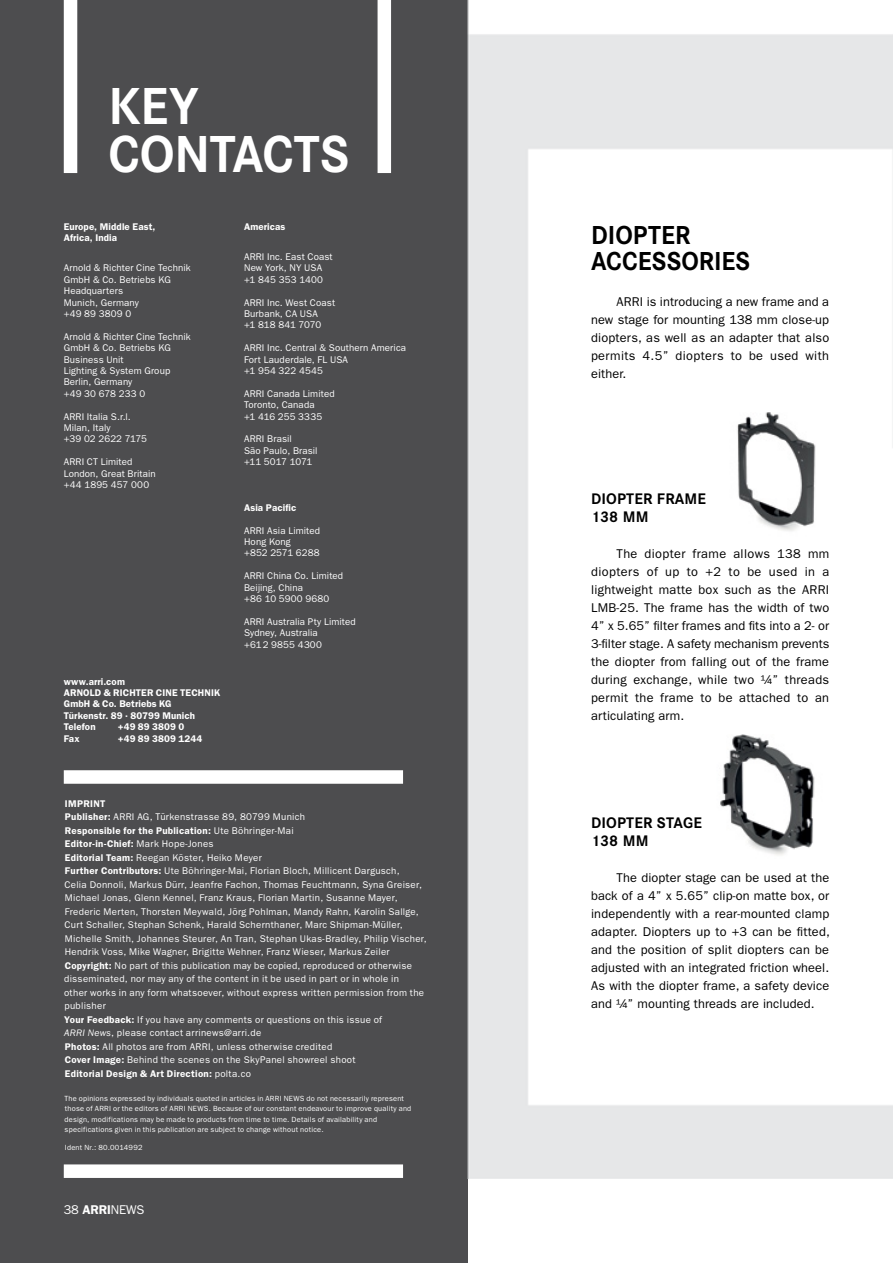
<style>
.page{position:relative;width:893px;height:1263px;background:#fff}
.page>*{position:absolute;margin:0;border:0;box-sizing:border-box;transform-origin:0 0}
.CO_Head_2{font:700 51px "Corporate S";letter-spacing:-.005em;color:#fff;scale:.96 1}
.FG_Body_8_5_12{font:700 25.5px/26.2px "Corporate S";color:#000;scale:.96 1}
.FG_Body_8_5_12-2{font:700 15px/18px "Corporate S";letter-spacing:.01em;color:#000}
.FG_Body_8_5_12-3{font:12.75px/18px "Franklin Gothic LT";letter-spacing:.015em;color:#000;text-align:justify}
.FG_Body_8_5_12-4{font:12.75px "Franklin Gothic LT";letter-spacing:-.01em;color:#fff}
.FG_Key_Contacts{font:9.75px/13.5px "Franklin Gothic LT";letter-spacing:.03em;color:#fff}
.contacts{font:9.75px/11.4px "Franklin Gothic LT";letter-spacing:.01em;color:#fff}
.FG_Key_Contacts-2{font:600 9.75px/11.4px "Franklin Gothic LT";letter-spacing:.01em;color:#fff}
.contacts-2{font:600 9.75px/11.4px "Franklin Gothic LT";letter-spacing:.01em;color:#fff}
.FG_Key_Contacts-3{font:7.5px/10.5px "Franklin Gothic LT";letter-spacing:.03em;color:#fff}
.s1{font-weight:600}
.s2{font-style:italic}
</style>
<div class="page">
<div style="left:0;top:0;width:468px;height:1263px;background:#4d4d4f"></div>
<img style="left:468px;top:0;width:425px;height:1179px">
<div style="left:64px;top:0;width:13px;height:173px;background:#fff"></div>
<div style="left:378px;top:0;width:13px;height:173px;background:#fff"></div>
<div style="left:64px;top:1164px;width:339px;height:14px;background:#fff"></div>
<div style="left:64px;top:770px;width:339px;height:14px;background:#fff"></div>
<img style="left:722px;top:393px;width:114px;height:151px">
<img style="left:709px;top:715px;width:114px;height:151px">
<p class="CO_Head_2" style="left:108px;top:75px;width:95px">KEY</p>
<p class="CO_Head_2" style="left:108px;top:123px;width:253px">CONTACTS</p>
<p class="contacts-2" style="left:64px;top:221px;width:93px">Europe, Middle East,<br>Africa, India</p>
<p class="contacts" style="left:64px;top:262px;width:128px">Arnold &amp; Richter Cine Technik<br>GmbH &amp; Co. Betriebs KG<br>Headquarters<br>Munich, Germany<br>+49 89 3809 0</p>
<p class="contacts" style="left:64px;top:331px;width:128px">Arnold &amp; Richter Cine Technik<br>GmbH &amp; Co. Betriebs KG<br>Business Unit<br>Lighting &amp; System Group<br>Berlin, Germany<br>+49 30 678 233 0</p>
<p class="contacts" style="left:64px;top:411px;width:85px">ARRI Italia S.r.l.<br>Milan, Italy<br>+39 02 2622 7175</p>
<p class="contacts" style="left:64px;top:456px;width:94px">ARRI CT Limited<br>London, Great Britain +44 1895 457 000</p>
<p class="FG_Key_Contacts-2" style="left:64px;top:676px;width:158px">www.arri.com<br>ARNOLD &amp; RICHTER CINE TECHNIK<br>GmbH &amp; Co. Betriebs KG<br>Türkenstr. 89 · 80799 Munich<br>Telefon</p>
<p class="FG_Key_Contacts-2" style="left:118px;top:721px;width:68px">+49 89 3809 0</p>
<p class="FG_Key_Contacts-2" style="left:64px;top:733px;width:17px">Fax</p>
<p class="FG_Key_Contacts-2" style="left:118px;top:733px;width:86px">+49 89 3809 1244</p>
<p class="contacts-2" style="left:244px;top:221px;width:43px">Americas</p>
<p class="contacts" style="left:244px;top:251px;width:90px">ARRI Inc. East Coast<br>New York, NY USA +1 845 353 1400</p>
<p class="contacts" style="left:244px;top:297px;width:93px">ARRI Inc. West Coast<br>Burbank, CA USA<br>+1 818 841 7070</p>
<p class="contacts" style="left:244px;top:342px;width:164px">ARRI Inc. Central &amp; Southern America<br>Fort Lauderdale, FL USA<br>+1 954 322 4545</p>
<p class="contacts" style="left:244px;top:388px;width:92px">ARRI Canada Limited<br>Toronto, Canada<br>+1 416 255 3335</p>
<p class="contacts" style="left:244px;top:433px;width:75px">ARRI Brasil<br>São Paulo, Brasil +11 5017 1071</p>
<p class="contacts-2" style="left:244px;top:502px;width:54px">Asia Pacific</p>
<p class="contacts" style="left:244px;top:525px;width:78px">ARRI Asia Limited<br>Hong Kong<br>+852 2571 6288</p>
<p class="contacts" style="left:244px;top:570px;width:101px">ARRI China Co. Limited<br>Beijing, China<br>+86 10 5900 9680</p>
<p class="contacts" style="left:244px;top:616px;width:113px">ARRI Australia Pty Limited<br>Sydney, Australia<br>+612 9855 4300</p>
<p class="FG_Key_Contacts" style="left:64px;top:797px;width:364px"><span class="s1">IMPRINT<br>Publisher:</span> ARRI AG, Türkenstrasse 89, 80799 Munich<br><span class="s1">Responsible for the Publication:</span> Ute Böhringer-Mai<br><span class="s1">Editor-in-Chief:</span> Mark Hope-Jones<br><span class="s1">Editorial Team:</span> Reegan Köster, Heiko Meyer<br><span class="s1">Further Contributors:</span> Ute Böhringer-Mai, Florian Bloch, Millicent Dargusch,<br>Celia Donnoli, Markus Dürr, Jeanfre Fachon, Thomas Feuchtmann, Syna Greiser, Michael Jonas, Glenn Kennel, Franz Kraus, Florian Martin, Susanne Mayer, Frederic Merten, Thorsten Meywald, Jörg Pohlman, Mandy Rahn, Karolin Sallge, Curt Schaller, Stephan Schenk, Harald Schernthaner, Marc Shipman-Müller, Michelle Smith, Johannes Steurer, An Tran, Stephan Ukas-Bradley, Philip Vischer, Hendrik Voss, Mike Wagner, Brigitte Wehner, Franz Wieser, Markus Zeiler <span class="s1">Copyright:</span> No part of this publication may be copied, reproduced or otherwise disseminated, nor may any of the content in it be used in part or in whole in<br>other works in any form whatsoever, without express written permission from the publisher<br><span class="s1">Your Feedback:</span> If you have any comments or questions on this issue of<br><span class="s2">ARRI News</span>, please contact arrinews@arri.de<br><span class="s1">Photos:</span> All photos are from ARRI, unless otherwise credited<br><span class="s1">Cover Image:</span> Behind the scenes on the SkyPanel showreel shoot<br><span class="s1">Editorial Design &amp; Art Direction:</span> polta.co</p>
<p class="FG_Key_Contacts-3" style="left:64px;top:1093px;width:348px">The opinions expressed by individuals quoted in articles in ARRI NEWS do not necessarily represent those of ARRI or the editors of ARRI NEWS. Because of our constant endeavour to improve quality and design, modifications may be made to products from time to time. Details of availability and specifications given in this publication are subject to change without notice.</p>
<p class="FG_Key_Contacts-3" style="left:65px;top:1142px;width:79px">Ident Nr.: 80.0014992</p>
<p class="FG_Body_8_5_12-4" style="left:64px;top:1202px;width:82px">38 <span class="s1">ARRI</span>NEWS</p>
<p class="FG_Body_8_5_12" style="left:591px;top:222px;width:167px">DIOPTER<br>ACCESSORIES</p>
<p class="FG_Body_8_5_12-3" style="left:591px;top:293px;width:240px;text-indent:26px">ARRI is introducing a new frame and a new stage for mounting 138 mm close-up diopters, as well as an adapter that also permits 4.5” diopters to be used with either.</p>
<p class="FG_Body_8_5_12-2" style="left:591px;top:490px;width:116px">DIOPTER FRAME<br>138 MM</p>
<p class="FG_Body_8_5_12-3" style="left:591px;top:545px;width:240px;text-indent:26px">The diopter frame allows 138 mm diopters of up to +2 to be used in a lightweight matte box such as the ARRI LMB-25. The frame has the width of two 4” x 5.65” filter frames and fits into a 2- or 3-filter stage. A safety mechanism prevents the diopter from falling out of the frame during exchange, while two ¼” threads permit the frame to be attached to an articulating arm.</p>
<p class="FG_Body_8_5_12-2" style="left:591px;top:814px;width:112px">DIOPTER STAGE</p>
<p class="FG_Body_8_5_12-2" style="left:591px;top:832px;width:59px">138 MM</p>
<p class="FG_Body_8_5_12-3" style="left:591px;top:869px;width:240px;text-indent:26px">The diopter stage can be used at the back of a 4” x 5.65” clip-on matte box, or independently with a rear-mounted clamp adapter. Diopters up to +3 can be fitted, and the position of split diopters can be adjusted with an integrated friction wheel.<br>As with the diopter frame, a safety device and ¼” mounting threads are included.</p>
</div>
